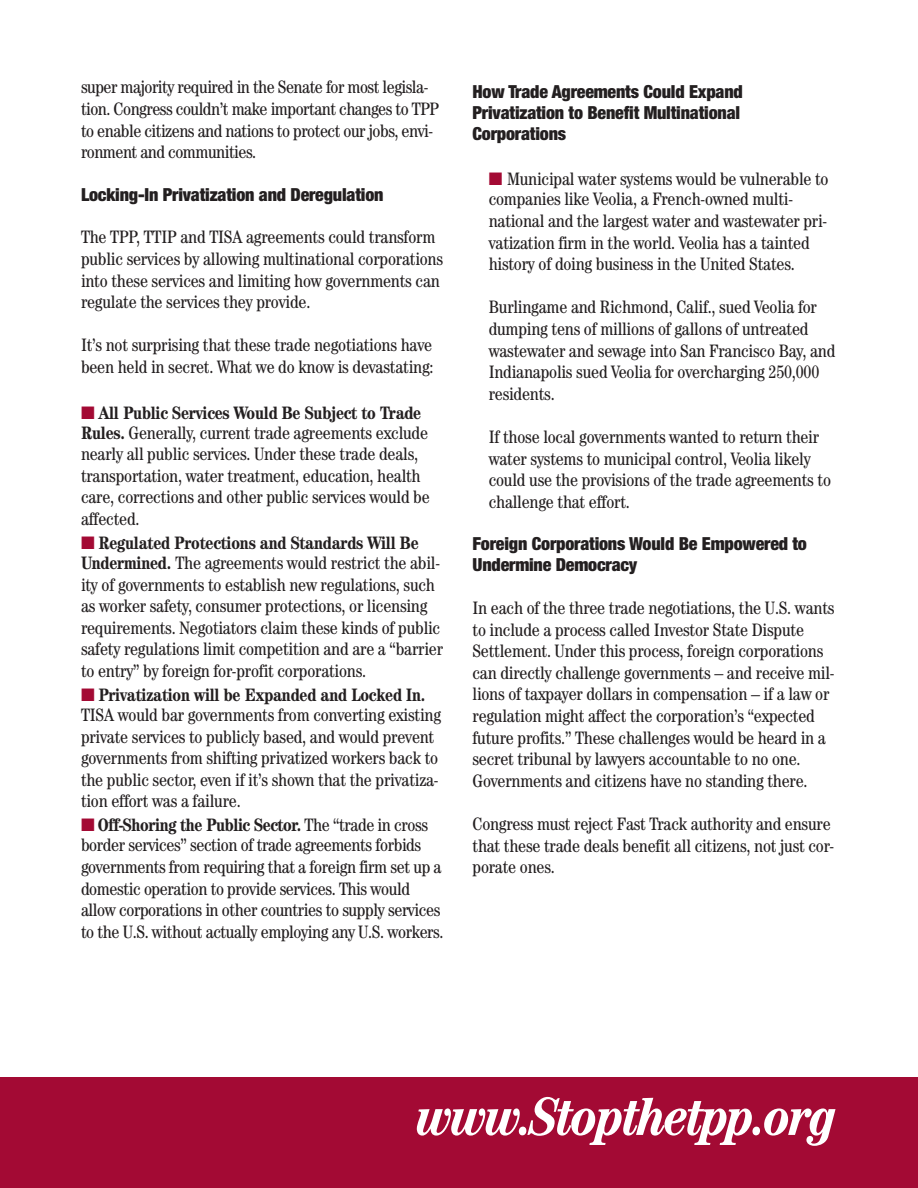
<style>
.page{position:relative;width:918px;height:1188px;background:#fff}
.page>*{position:absolute;margin:0;border:0;box-sizing:border-box;transform-origin:0 0}
.t1{font:italic 700 condensed 54px "Century";letter-spacing:-.03em;color:#fff}
.t2{font:condensed 18px/21.6px "Century";letter-spacing:-.01em;color:#231f20}
.t3{font:900 condensed 18px/21px "Helvetica Neue";letter-spacing:-.01em;color:#231f20}
.s1{color:#a30a34}
.s2{font-weight:700}
</style>
<div class="page">
<div style="left:0;top:1077px;width:918px;height:110px;background:#a30a34"></div>
<p class="t2" style="left:81px;top:78px;width:360px">super majority required in the Senate for most legisla&shy;tion. Congress couldn’t make important changes to TPP to enable citizens and nations to protect our jobs, envi&shy;ronment and communities.</p>
<p class="t3" style="left:81px;top:184px;width:304px">Locking-In Privatization and Deregulation</p>
<p class="t2" style="left:81px;top:228px;width:364px">The TPP, TTIP and TISA agreements could transform public services by allowing multinational corporations into these services and limiting how governments can regulate the services they provide.</p>
<p class="t2" style="left:81px;top:336px;width:354px">It’s not surprising that these trade negotiations have been held in secret. What we do know is devastating:</p>
<p class="t2" style="left:81px;top:403px;width:350px"><span class="s1">■</span> <span class="s2">All Public Services Would Be Subject to Trade Rules.</span> Generally, current trade agreements exclude nearly all public services. Under these trade deals, transportation, water treatment, education, health care, corrections and other public services would be affected.</p>
<p class="t2" style="left:81px;top:534px;width:364px"><span class="s1">■</span> <span class="s2">Regulated Protections and Standards Will Be Undermined.</span> The agreements would restrict the abil&shy;ity of governments to establish new regulations, such as worker safety, consumer protections, or licensing requirements. Negotiators claim these kinds of public safety regulations limit competition and are a “barrier to entry” by foreign for-profit corporations.</p>
<p class="t2" style="left:81px;top:686px;width:362px"><span class="s1">■</span> <span class="s2">Privatization will be Expanded and Locked In.<br></span>TISA would bar governments from converting existing private services to publicly based, and would prevent governments from shifting privatized workers back to the public sector, even if it’s shown that the privatiza&shy;tion effort was a failure.</p>
<p class="t2" style="left:81px;top:816px;width:364px"><span class="s1">■</span> <span class="s2">Off-Shoring the Public Sector.</span> The “trade in cross border services” section of trade agreements forbids governments from requiring that a foreign firm set up a domestic operation to provide services. This would allow corporations in other countries to supply services to the U.S. without actually employing any U.S. workers.</p>
<p class="t3" style="left:473px;top:81px;width:272px">How Trade Agreements Could Expand<br>Privatization to Benefit Multinational<br>Corporations</p>
<p class="t2" style="left:489px;top:170px;width:341px;line-height:21.1px"><span class="s1">■</span> Municipal water systems would be vulnerable to companies like Veolia, a French-owned multi&shy;national and the largest water and wastewater pri&shy;vatization firm in the world. Veolia has a tainted history of doing business in the United States.</p>
<p class="t2" style="left:489px;top:298px;width:348px">Burlingame and Richmond, Calif., sued Veolia for dumping tens of millions of gallons of untreated wastewater and sewage into San Francisco Bay, and Indianapolis sued Veolia for overcharging 250,000 residents.</p>
<p class="t2" style="left:489px;top:428px;width:344px">If those local governments wanted to return their water systems to municipal control, Veolia likely could use the provisions of the trade agreements to challenge that effort.</p>
<p class="t3" style="left:473px;top:533px;width:336px">Foreign Corporations Would Be Empowered to<br>Undermine Democracy</p>
<p class="t2" style="left:473px;top:599px;width:364px">In each of the three trade negotiations, the U.S. wants to include a process called Investor State Dispute Settlement. Under this process, foreign corporations can directly challenge governments – and receive mil&shy;lions of taxpayer dollars in compensation – if a law or regulation might affect the corporation’s “expected future profits.” These challenges would be heard in a secret tribunal by lawyers accountable to no one.<br>Governments and citizens have no standing there.</p>
<p class="t2" style="left:473px;top:815px;width:363px">Congress must reject Fast Track authority and ensure that these trade deals benefit all citizens, not just cor&shy;porate ones.</p>
<h1 class="t1" style="left:417px;top:1098px;width:421px">www.Stopthetpp.org</h1>
</div>
